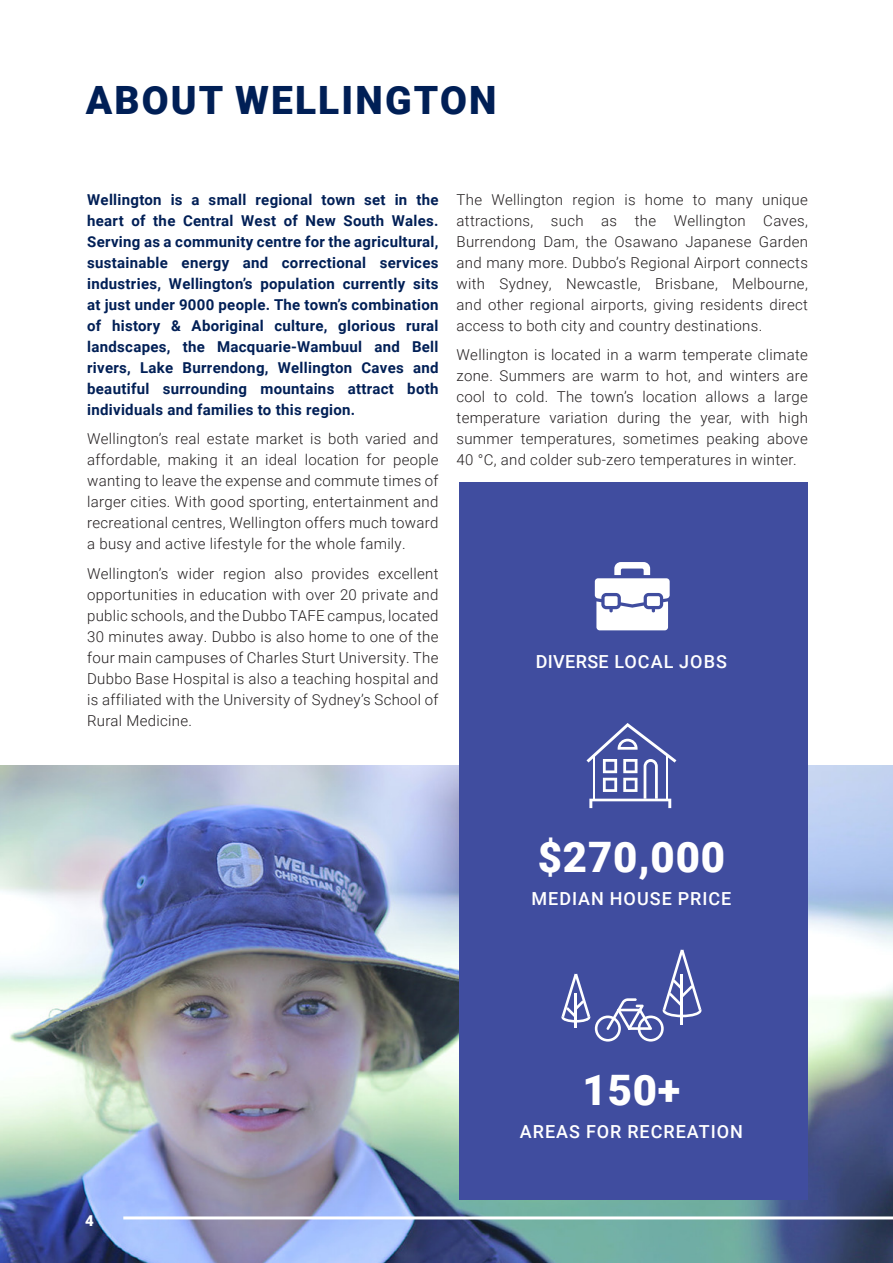
<style>
.page{position:relative;width:893px;height:1263px;background:#fff}
.page>*{position:absolute;margin:0;border:0;box-sizing:border-box;transform-origin:0 0}
.Body_text{font:900 42px "Roboto";letter-spacing:.02em;color:#fff}
.Heading{font:900 39px "Roboto";letter-spacing:.055em;color:#001f56}
.Body_text-2{font:500 18px "Roboto";letter-spacing:.055em;color:#fff}
.Body_text-3{font:500 18px "Roboto";letter-spacing:.025em;color:#fff}
.Body_text-4{font:300 15px/21px "Roboto";letter-spacing:.02em;color:#231f20;text-align:justify}
.Body_text-5{font:700 15px/21px "Roboto";letter-spacing:.02em;color:#001f56;text-align:justify}
.t1{font:900 15px "Roboto";color:#fff}
</style>
<div class="page">
<img style="left:0;top:765px;width:893px;height:498px">
<div style="left:459px;top:482px;width:349px;height:718px;background:#404d9f"></div>
<svg style="left:586px;top:723px;width:90px;height:85px"></svg>
<svg style="left:561px;top:949px;width:140px;height:92px"></svg>
<svg style="left:595px;top:562px;width:75px;height:68px"></svg>
<div style="left:647px;top:596px;width:13px;height:10px;background:#fff;border-radius:2px"></div>
<div style="left:605px;top:596px;width:13px;height:10px;background:#fff;border-radius:2px"></div>
<hr style="left:123px;top:1216px;width:770px;height:3px;background:#fff">
<p class="Heading" style="left:86px;top:73px;width:412px">ABOUT WELLINGTON</p>
<p class="Body_text-5" style="left:87px;top:188px;width:353px">Wellington is a small regional town set in the heart of the Central West of New South Wales.<br>Serving as a community centre for the agricultural, sustainable energy and correctional services industries, Wellington’s population currently sits at just under 9000 people. The town’s combination of history &amp; Aboriginal culture, glorious rural landscapes, the Macquarie-Wambuul and Bell rivers, Lake Burrendong, Wellington Caves and beautiful surrounding mountains attract both individuals and families to this region.</p>
<p class="Body_text-4" style="left:87px;top:428px;width:353px">Wellington’s real estate market is both varied and affordable, making it an ideal location for people wanting to leave the expense and commute times of larger cities. With good sporting, entertainment and recreational centres, Wellington offers much toward a busy and active lifestyle for the whole family.</p>
<p class="Body_text-4" style="left:87px;top:562px;width:353px">Wellington’s wider region also provides excellent opportunities in education with over 20 private and public schools, and the Dubbo TAFE campus, located 30 minutes away. Dubbo is also home to one of the four main campuses of Charles Sturt University. The Dubbo Base Hospital is also a teaching hospital and is affiliated with the University of Sydney’s School of Rural Medicine.</p>
<p class="Body_text-4" style="left:457px;top:188px;width:353px">The Wellington region is home to many unique attractions, such as the Wellington Caves, Burrendong Dam, the Osawano Japanese Garden and many more. Dubbo’s Regional Airport connects with Sydney, Newcastle, Brisbane, Melbourne, and other regional airports, giving residents direct access to both city and country destinations.</p>
<p class="Body_text-4" style="left:457px;top:344px;width:353px">Wellington is located in a warm temperate climate zone. Summers are warm to hot, and winters are cool to cold. The town’s location allows a large temperature variation during the year, with high summer temperatures, sometimes peaking above 40 °C, and colder sub-zero temperatures in winter.</p>
<p class="Body_text-3" style="left:536px;top:649px;width:193px">DIVERSE LOCAL JOBS</p>
<p class="Body_text" style="left:538px;top:828px;width:189px">$270,000</p>
<p class="Body_text-2" style="left:531px;top:886px;width:201px">MEDIAN HOUSE PRICE</p>
<p class="t1" style="left:85px;top:1210px;width:10px">4</p>
<p class="Body_text" style="left:582px;top:1061px;width:99px">150+</p>
<p class="Body_text-2" style="left:520px;top:1119px;width:225px">AREAS FOR RECREATION</p>
</div>
